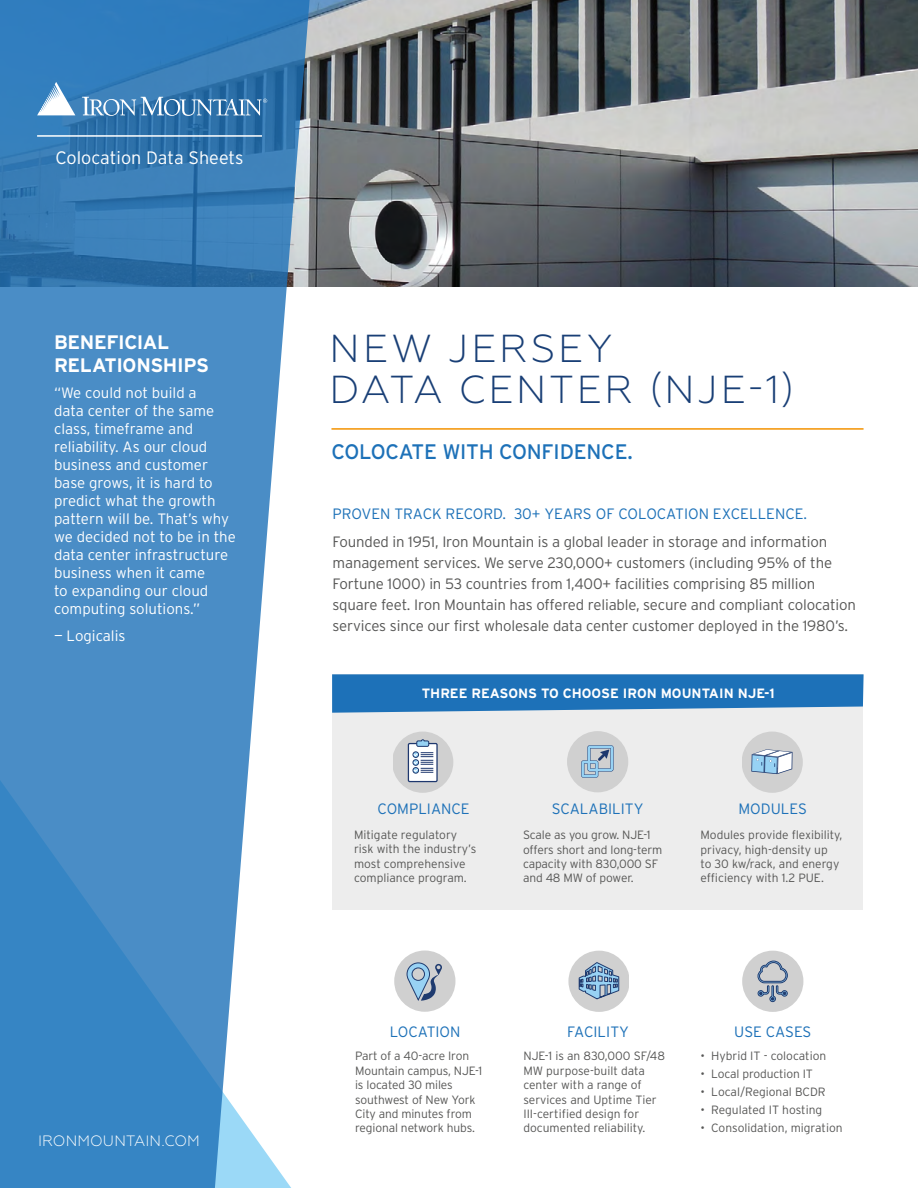
<style>
.page{position:relative;width:918px;height:1188px;background:#fff}
.page>*{position:absolute;margin:0;border:0;box-sizing:border-box;transform-origin:0 0}
.t1{font:300 39px/41.5px "Geometria";letter-spacing:.075em;color:#193f76}
.t2{font:21px "Interstate";letter-spacing:-.01em;color:#1d71b8}
.t3{font:700 19.5px/22.5px "Interstate";letter-spacing:-.02em;color:#fff}
.t4{font:300 18px "Interstate";color:#fff}
.t5{font:300 15px/21px "Interstate";letter-spacing:-.01em;color:#575756}
.t6{font:300 15px/18px "Interstate";color:#fff}
.t7{font:300 15px "Interstate";color:#1d71b8}
.t8{font:300 15px "Geometria";letter-spacing:.005em;color:#fff}
.t9{font:700 13.5px "Interstate";color:#fff}
.t10{font:300 12px/14.4px "Interstate";letter-spacing:-.005em;color:#575756}
</style>
<div class="page">
<img style="left:319px;top:0;width:599px;height:287px">
<svg style="left:0;top:0;width:319px;height:1188px;fill:#4a8dc6"></svg>
<svg style="left:82px;top:97px;width:185px;height:19px;background:#6094bf"></svg>
<svg style="left:37px;top:82px;width:38px;height:33px"></svg>
<hr style="left:37px;top:135px;width:225px;height:2px;background:#fff">
<hr style="left:331px;top:428px;width:533px;height:2px;background:#f39200">
<div style="left:332px;top:674px;width:531px;height:236px;background:#ededed"></div>
<div style="left:567px;top:731px;width:61px;height:61px;background:#d0d0d0;border-radius:50%"></div>
<svg style="left:581px;top:745px;width:33px;height:33px"></svg>
<svg style="left:743px;top:732px;width:60px;height:61px"></svg>
<svg style="left:332px;top:674px;width:532px;height:39px;background:#317dbd"></svg>
<svg style="left:393px;top:732px;width:60px;height:61px"></svg>
<div style="left:394px;top:951px;width:61px;height:61px;background:#d0d0d0;border-radius:50%"></div>
<svg style="left:406px;top:962px;width:36px;height:39px"></svg>
<svg style="left:568px;top:951px;width:61px;height:61px"></svg>
<div style="left:742px;top:951px;width:61px;height:61px;background:#d0d0d0;border-radius:50%"></div>
<svg style="left:758px;top:961px;width:30px;height:41px"></svg>
<h3 class="t4" style="left:56px;top:147px;width:189px">Colocation Data Sheets</h3>
<h3 class="t3" style="left:54px;top:331px;width:157px">BENEFICIAL<br>RELATIONSHIPS</h3>
<p class="t6" style="left:54px;top:384px;width:183px">“We could not build a<br>data center of the same class, timeframe and reliability. As our cloud business and customer base grows, it is hard to predict what the growth pattern will be. That’s why we decided not to be in the data center infrastructure business when it came<br>to expanding our cloud computing solutions.”</p>
<p class="t6" style="left:54px;top:626px;width:73px">— Logicalis</p>
<p class="t8" style="left:38px;top:1133px;width:163px">IRONMOUNTAIN.COM</p>
<h1 class="t1" style="left:330px;top:327px;width:467px">NEW JERSEY<br>DATA CENTER (NJE-1)</h1>
<h2 class="t2" style="left:331px;top:439px;width:303px">COLOCATE WITH CONFIDENCE.</h2>
<p class="t7" style="left:333px;top:505px;width:476px">PROVEN TRACK RECORD. 30+ YEARS OF COLOCATION EXCELLENCE.</p>
<p class="t5" style="left:333px;top:531px;width:525px">Founded in 1951, Iron Mountain is a global leader in storage and information management services. We serve 230,000+ customers (including 95% of the Fortune 1000) in 53 countries from 1,400+ facilities comprising 85 million square feet. Iron Mountain has offered reliable, secure and compliant colocation services since our first wholesale data center customer deployed in the 1980’s.</p>
<p class="t9" style="left:422px;top:685px;width:354px">THREE REASONS TO CHOOSE IRON MOUNTAIN NJE-1</p>
<p class="t7" style="left:378px;top:799px;width:94px">COMPLIANCE</p>
<p class="t7" style="left:552px;top:799px;width:93px">SCALABILITY</p>
<p class="t7" style="left:738px;top:799px;width:70px">MODULES</p>
<p class="t10" style="left:354px;top:827px;width:124px">Mitigate regulatory risk with the industry’s most comprehensive compliance program.</p>
<p class="t10" style="left:523px;top:828px;width:141px">Scale as you grow. NJE-1 offers short and long-term capacity with 830,000 SF and 48 MW of power.</p>
<p class="t10" style="left:700px;top:828px;width:144px">Modules provide flexibility, privacy, high-density up<br>to 30 kw/rack, and energy efficiency with 1.2 PUE.</p>
<p class="t7" style="left:390px;top:1022px;width:72px">LOCATION</p>
<p class="t10" style="left:355px;top:1049px;width:129px">Part of a 40-acre Iron<br>Mountain campus, NJE-1 is located 30 miles southwest of New York<br>City and minutes from regional network hubs.</p>
<p class="t7" style="left:567px;top:1022px;width:63px">FACILITY</p>
<p class="t7" style="left:734px;top:1022px;width:79px">USE CASES</p>
<p class="t10" style="left:523px;top:1049px;width:143px">NJE-1 is an 830,000 SF/48<br>MW purpose-built data center with a range of services and Uptime Tier<br>III-certified design for documented reliability.</p>
<p class="t10" style="left:700px;top:1049px;width:127px">• Hybrid IT - colocation</p>
<p class="t10" style="left:700px;top:1067px;width:114px">• Local production IT</p>
<p class="t10" style="left:700px;top:1085px;width:127px">• Local/Regional BCDR</p>
<p class="t10" style="left:700px;top:1103px;width:123px">• Regulated IT hosting</p>
<p class="t10" style="left:700px;top:1121px;width:144px">• Consolidation, migration</p>
</div>
